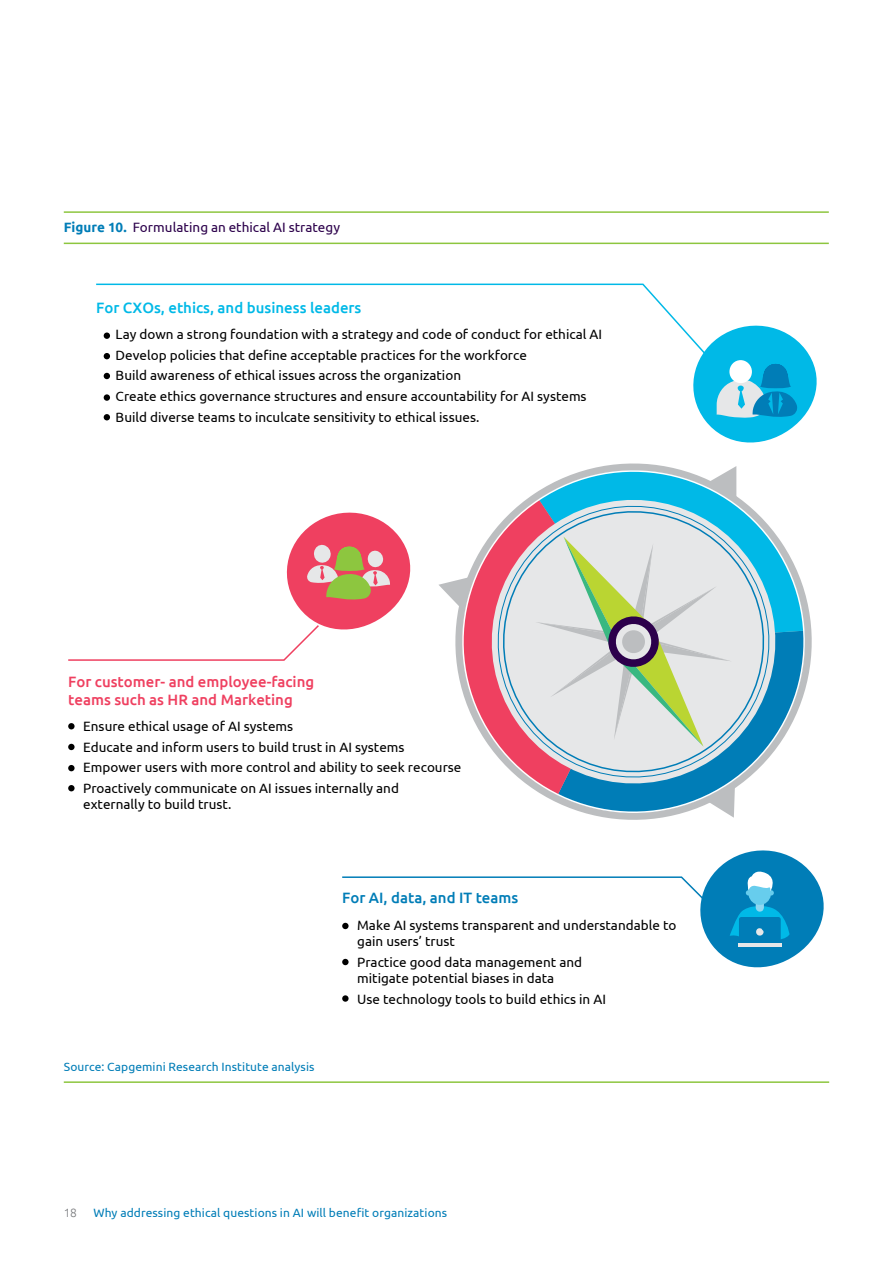
<style>
.page{position:relative;width:893px;height:1263px;background:#fff}
.page>*{position:absolute;margin:0;border:0;box-sizing:border-box;transform-origin:0 0}
.t1{font:500 15px/18px "Ubuntu";color:#ef4060}
.t2{font:500 15px "Ubuntu";color:#00b9e7}
.t3{font:500 15px "Ubuntu";color:#007db7}
.t4{font:13.5px/20.7px "Ubuntu";color:#000}
.t5{font:13.5px "Ubuntu";color:#2c004b}
.t6{font:12px "Ubuntu";letter-spacing:.005em;color:#007db7}
.t7{font:300 12px "Ubuntu";color:#77787b}
.s1{font-weight:700;color:#007db7}
</style>
<div class="page">
<hr style="left:64px;top:211px;width:765px;height:2px;background:#8dc63f">
<hr style="left:64px;top:243px;width:765px;height:1px;background:#8dc63f">
<hr style="left:64px;top:1081px;width:765px;height:2px;background:#8dc63f">
<svg style="left:342px;top:995px;width:7px;height:7px"></svg>
<div style="left:68px;top:723px;width:7px;height:6px;background:#000;border-radius:50%"></div>
<div style="left:68px;top:744px;width:7px;height:6px;background:#000;border-radius:50%"></div>
<div style="left:68px;top:765px;width:7px;height:6px;background:#000;border-radius:50%"></div>
<div style="left:68px;top:785px;width:7px;height:6px;background:#000;border-radius:50%"></div>
<svg style="left:455px;top:463px;width:357px;height:357px"></svg>
<svg style="left:535px;top:537px;width:197px;height:210px;background:#d6dbd0"></svg>
<svg style="left:706px;top:466px;width:30px;height:35px"></svg>
<svg style="left:704px;top:783px;width:31px;height:35px"></svg>
<svg style="left:439px;top:576px;width:33px;height:34px"></svg>
<svg style="left:342px;top:850px;width:482px;height:118px"></svg>
<svg style="left:68px;top:512px;width:343px;height:149px"></svg>
<svg style="left:96px;top:283px;width:721px;height:160px"></svg>
<p class="t5" style="left:64px;top:219px;width:278px"><span class="s1">Figure 10.</span> Formulating an ethical AI strategy</p>
<p class="t2" style="left:96px;top:298px;width:267px">For CXOs, ethics, and business leaders</p>
<p class="t4" style="left:116px;top:323px;width:488px">Lay down a strong foundation with a strategy and code of conduct for ethical AI Develop policies that define acceptable practices for the workforce<br>Build awareness of ethical issues across the organization<br>Create ethics governance structures and ensure accountability for AI systems Build diverse teams to inculcate sensitivity to ethical issues.</p>
<p class="t1" style="left:68px;top:672px;width:248px">For customer- and employee-facing teams such as HR and Marketing</p>
<p class="t4" style="left:83px;top:715px;width:380px">Ensure ethical usage of AI systems<br>Educate and inform users to build trust in AI systems Empower users with more control and ability to seek recourse Proactively communicate on AI issues internally and</p>
<p class="t4" style="left:83px;top:794px;width:150px">externally to build trust.</p>
<p class="t6" style="left:64px;top:1059px;width:252px">Source: Capgemini Research Institute analysis</p>
<p class="t3" style="left:342px;top:888px;width:178px">For AI, data, and IT teams</p>
<p class="t4" style="left:357px;top:917px;width:321px;line-height:16.2px">Make AI systems transparent and understandable to gain users’ trust</p>
<p class="t4" style="left:357px;top:953px;width:226px;line-height:16.2px">Practice good data management and mitigate potential biases in data</p>
<p class="t4" style="left:357px;top:988px;width:250px">Use technology tools to build ethics in AI</p>
<p class="t7" style="left:64px;top:1205px;width:15px">18</p>
<p class="t6" style="left:94px;top:1205px;width:355px">Why addressing ethical questions in AI will benefit organizations</p>
</div>
